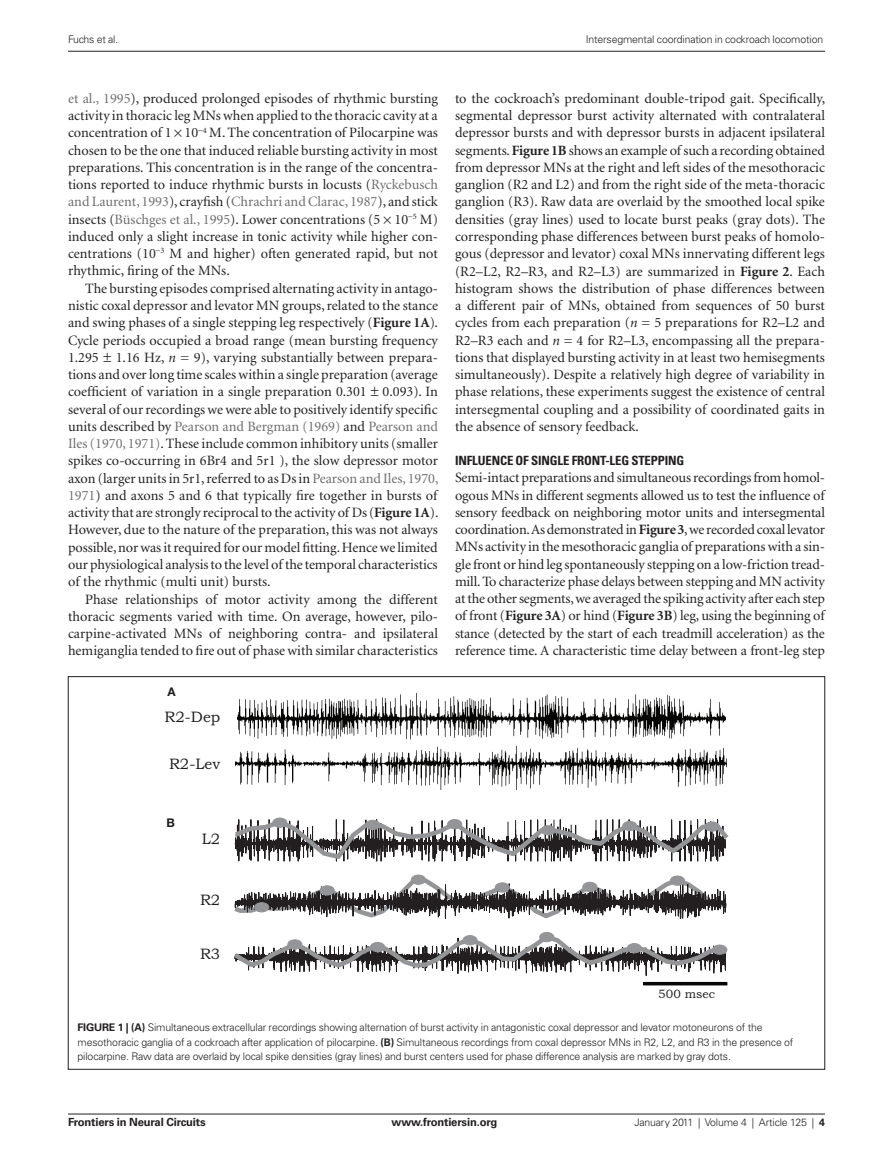
<style>
.page{position:relative;width:893px;height:1170px;background:#fff}
.page>*{position:absolute;margin:0;border:0;box-sizing:border-box;transform-origin:0 0}
.t1{font:15.15px "Bookman Old Style";color:#201d1e}
.t2{font:14.25px/17.2px "Minion";color:#231f20;text-align:justify}
.t3{font:700 condensed 12.75px "Univers";letter-spacing:-.01em;color:#231f20}
.t4{font:12.15px "Bookman Old Style";color:#201d1e}
.t5{font:700 12px "Helvetica Neue";color:#201d1e}
.t6{font:700 11.25px "Univers";letter-spacing:-.015em;color:#231f20}
.t7{font:300 10.5px/14.2px "Univers";letter-spacing:-.015em;color:#231f20}
.s1{color:#6c6d70}
.s2{font-weight:700}
.s3{font-style:italic}
</style>
<div class="page">
<hr style="left:68px;top:1113px;width:757px;height:1px;background:#231f20">
<hr style="left:68px;top:51px;width:757px;height:1px;background:#231f20">
<svg style="left:234px;top:817px;width:494px;height:44px"></svg>
<svg style="left:234px;top:874px;width:492px;height:112px"></svg>
<svg style="left:234px;top:931px;width:494px;height:45px"></svg>
<img style="left:238px;top:693px;width:488px;height:46px">
<img style="left:235px;top:745px;width:492px;height:44px">
<div style="left:643px;top:982px;width:84px;height:2px;border:1px solid #040504"></div>
<p class="t7" style="left:68px;top:32px;width:52px">Fuchs et al.</p>
<p class="t7" style="left:586px;top:32px;width:239px">Intersegmental coordination in cockroach locomotion</p>
<p class="t2" style="left:68px;top:90px;width:371px"><span class="s1">et al., 1995</span>), produced prolonged episodes of rhythmic bursting activity in thoracic leg MNs when applied to the thoracic cavity at a concentration of 1 10−<sup>4</sup> M. The concentration of Pilocarpine was chosen to be the one that induced reliable bursting activity in most preparations. This concentration is in the range of the concentra&shy;tions reported to induce rhythmic bursts in locusts (<span class="s1">Ryckebusch and Laurent, 1993</span>), crayfish (<span class="s1">Chrachri and Clarac, 1987</span>), and stick insects (<span class="s1">Büschges et al., 1995</span>). Lower concentrations (5 10−<sup>5</sup> M) induced only a slight increase in tonic activity while higher con&shy;centrations (10−<sup>3</sup> M and higher) often generated rapid, but not rhythmic, firing of the MNs.</p>
<p class="t2" style="left:68px;top:280px;width:372px;text-indent:17px">The bursting episodes comprised alternating activity in antago&shy;nistic coxal depressor and levator MN groups, related to the stance and swing phases of a single stepping leg respectively (<span class="s2">Figure 1A</span>).<br>Cycle periods occupied a broad range (mean bursting frequency 1.295 1.16 Hz, <span class="s3">n</span> = 9), varying substantially between prepara&shy;tions and over long time scales within a single preparation (average coefficient of variation in a single preparation 0.301 0.093). In several of our recordings we were able to positively identify specific units described by <span class="s1">Pearson and Bergman (1969)</span> and <span class="s1">Pearson and Iles (1970, 1971)</span>. These include common inhibitory units (smaller spikes co-occurring in 6Br4 and 5r1 ), the slow depressor motor axon (larger units in 5r1, referred to as Ds in <span class="s1">Pearson and Iles, 1970, 1971</span>) and axons 5 and 6 that typically fire together in bursts of activity that are strongly reciprocal to the activity of Ds (<span class="s2">Figure 1A</span>).<br>However, due to the nature of the preparation, this was not always possible, nor was it required for our model fitting. Hence we limited our physiological analysis to the level of the temporal characteristics of the rhythmic (multi unit) bursts.</p>
<p class="t2" style="left:68px;top:591px;width:371px;text-indent:17px">Phase relationships of motor activity among the different thoracic segments varied with time. On average, however, pilo&shy;carpine-activated MNs of neighboring contra- and ipsilateral hemiganglia tended to fire out of phase with similar characteristics</p>
<p class="t5" style="left:167px;top:684px;width:10px">A</p>
<p class="t1" style="left:164px;top:707px;width:57px">R2-Dep</p>
<p class="t1" style="left:169px;top:753px;width:53px">R2-Lev</p>
<p class="t2" style="left:455px;top:90px;width:372px">to the cockroach’s predominant double-tripod gait. Specifically, segmental depressor burst activity alternated with contralateral depressor bursts and with depressor bursts in adjacent ipsilateral segments. <span class="s2">Figure 1B</span> shows an example of such a recording obtained from depressor MNs at the right and left sides of the mesothoracic ganglion (R2 and L2) and from the right side of the meta-thoracic ganglion (R3). Raw data are overlaid by the smoothed local spike densities (gray lines) used to locate burst peaks (gray dots). The corresponding phase differences between burst peaks of homolo&shy;gous (depressor and levator) coxal MNs innervating different legs (R2–L2, R2–R3, and R2–L3) are summarized in <span class="s2">Figure 2</span>. Each histogram shows the distribution of phase differences between a different pair of MNs, obtained from sequences of 50 burst cycles from each preparation (<span class="s3">n</span> = 5 preparations for R2–L2 and R2–R3 each and <span class="s3">n</span> = 4 for R2–L3, encompassing all the prepara&shy;tions that displayed bursting activity in at least two hemisegments simultaneously). Despite a relatively high degree of variability in phase relations, these experiments suggest the existence of central intersegmental coupling and a possibility of coordinated gaits in the absence of sensory feedback.</p>
<p class="t3" style="left:455px;top:452px;width:231px">INFLUENCE OF SINGLE FRONT-LEG STEPPING</p>
<p class="t2" style="left:455px;top:469px;width:372px">Semi-intact preparations and simultaneous recordings from homol&shy;ogous MNs in different segments allowed us to test the influence of sensory feedback on neighboring motor units and intersegmental coordination. As demonstrated in <span class="s2">Figure 3</span>, we recorded coxal levator MNs activity in the mesothoracic ganglia of preparations with a sin&shy;gle front or hind leg spontaneously stepping on a low-friction tread&shy;mill. To characterize phase delays between stepping and MN activity at the other segments, we averaged the spiking activity after each step of front (<span class="s2">Figure 3A</span>) or hind (<span class="s2">Figure 3B</span>) leg, using the beginning of stance (detected by the start of each treadmill acceleration) as the reference time. A characteristic time delay between a front-leg step</p>
<p class="t5" style="left:167px;top:815px;width:10px">B</p>
<p class="t1" style="left:202px;top:829px;width:20px">L2</p>
<p class="t1" style="left:200px;top:890px;width:22px">R2</p>
<p class="t1" style="left:200px;top:944px;width:22px">R3</p>
<p class="t4" style="left:658px;top:985px;width:58px">500 msec</p>
<p class="t7" style="left:78px;top:1020px;width:717px"><span class="s2">Figure 1 | (A)</span> Simultaneous extracellular recordings showing alternation of burst activity in antagonistic coxal depressor and levator motoneurons of the mesothoracic ganglia of a cockroach after application of pilocarpine. <span class="s2">(B)</span> Simultaneous recordings from coxal depressor MNs in R2, L2, and R3 in the presence of pilocarpine. Raw data are overlaid by local spike densities (gray lines) and burst centers used for phase difference analysis are marked by gray dots.</p>
<p class="t6" style="left:68px;top:1115px;width:139px">Frontiers in Neural Circuits</p>
<p class="t6" style="left:392px;top:1115px;width:107px">www.frontiersin.org</p>
<p class="t7" style="left:634px;top:1115px;width:192px">January 2011 | Volume 4 | Article 125 | <span class="s2">4</span></p>
</div>
